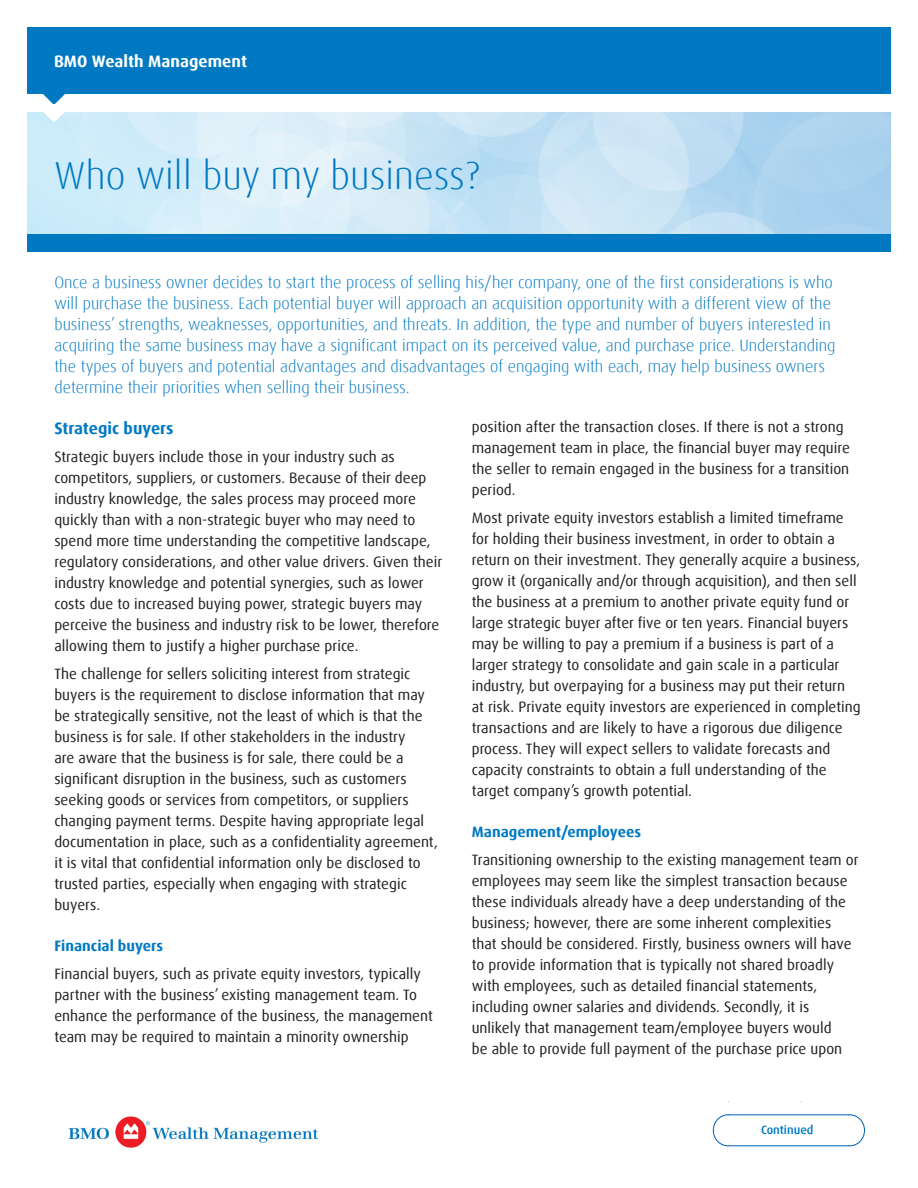
<style>
.page{position:relative;width:918px;height:1188px;background:#fff}
.page>*{position:absolute;margin:0;border:0;box-sizing:border-box;transform-origin:0 0}
.t1{font:300 39px "Dax Offc Pro";color:#0079c2}
.t2{font:300 16.5px/21px "Dax Offc Pro";color:#0079c2}
.t3{font:700 16.5px "Dax Offc Pro";color:#fff}
.t4{font:700 16.5px "Dax Offc Pro";color:#0079c2}
.t5{font:15px/21px "Dax Offc Pro";color:#231f20}
.t6{font:700 15px "Dax Offc Pro";color:#0079c2}
.t7{font:500 12px "Dax Offc Pro";color:#0079c2}
</style>
<div class="page">
<div style="left:27px;top:234px;width:864px;height:18px;background:#0079c2"></div>
<img style="left:68px;top:1116px;width:251px;height:32px">
<div style="left:27px;top:27px;width:864px;height:67px;background:#0079c2"></div>
<svg style="left:27px;top:94px;width:864px;height:140px;background:#cfe7f6"></svg>
<svg style="left:713px;top:1101px;width:152px;height:45px"></svg>
<p class="t3" style="left:54px;top:51px;width:195px">BMO Wealth Management</p>
<h1 class="t1" style="left:54px;top:150px;width:427px">Who will buy my business?</h1>
<p class="t2" style="left:54px;top:272px;width:783px">Once a business owner decides to start the process of selling his/her company, one of the first considerations is who will purchase the business. Each potential buyer will approach an acquisition opportunity with a different view of the business’ strengths, weaknesses, opportunities, and threats. In addition, the type and number of buyers interested in acquiring the same business may have a significant impact on its perceived value, and purchase price. Understanding the types of buyers and potential advantages and disadvantages of engaging with each, may help business owners determine their priorities when selling their business.</p>
<h2 class="t4" style="left:54px;top:418px;width:121px">Strategic buyers</h2>
<p class="t5" style="left:54px;top:446px;width:389px">Strategic buyers include those in your industry such as competitors, suppliers, or customers. Because of their deep industry knowledge, the sales process may proceed more quickly than with a non-strategic buyer who may need to spend more time understanding the competitive landscape, regulatory considerations, and other value drivers. Given their industry knowledge and potential synergies, such as lower costs due to increased buying power, strategic buyers may perceive the business and industry risk to be lower, therefore allowing them to justify a higher purchase price.</p>
<p class="t5" style="left:54px;top:663px;width:385px">The challenge for sellers soliciting interest from strategic buyers is the requirement to disclose information that may be strategically sensitive, not the least of which is that the business is for sale. If other stakeholders in the industry<br>are aware that the business is for sale, there could be a significant disruption in the business, such as customers seeking goods or services from competitors, or suppliers changing payment terms. Despite having appropriate legal documentation in place, such as a confidentiality agreement, it is vital that confidential information only be disclosed to trusted parties, especially when engaging with strategic buyers.</p>
<h2 class="t6" style="left:54px;top:936px;width:110px">Financial buyers</h2>
<p class="t5" style="left:54px;top:963px;width:380px">Financial buyers, such as private equity investors, typically partner with the business’ existing management team. To enhance the performance of the business, the management team may be required to maintain a minority ownership</p>
<p class="t5" style="left:472px;top:417px;width:380px">position after the transaction closes. If there is not a strong management team in place, the financial buyer may require the seller to remain engaged in the business for a transition period.</p>
<p class="t5" style="left:472px;top:507px;width:391px">Most private equity investors establish a limited timeframe for holding their business investment, in order to obtain a return on their investment. They generally acquire a business, grow it (organically and/or through acquisition), and then sell the business at a premium to another private equity fund or large strategic buyer after five or ten years. Financial buyers may be willing to pay a premium if a business is part of a larger strategy to consolidate and gain scale in a particular industry, but overpaying for a business may put their return at risk. Private equity investors are experienced in completing transactions and are likely to have a rigorous due diligence process. They will expect sellers to validate forecasts and capacity constraints to obtain a full understanding of the target company’s growth potential.</p>
<h2 class="t6" style="left:472px;top:822px;width:171px">Management/employees</h2>
<p class="t5" style="left:472px;top:849px;width:388px">Transitioning ownership to the existing management team or employees may seem like the simplest transaction because these individuals already have a deep understanding of the business; however, there are some inherent complexities that should be considered. Firstly, business owners will have to provide information that is typically not shared broadly with employees, such as detailed financial statements, including owner salaries and dividends. Secondly, it is unlikely that management team/employee buyers would<br>be able to provide full payment of the purchase price upon</p>
<p class="t7" style="left:761px;top:1122px;width:54px">Continued</p>
</div>
